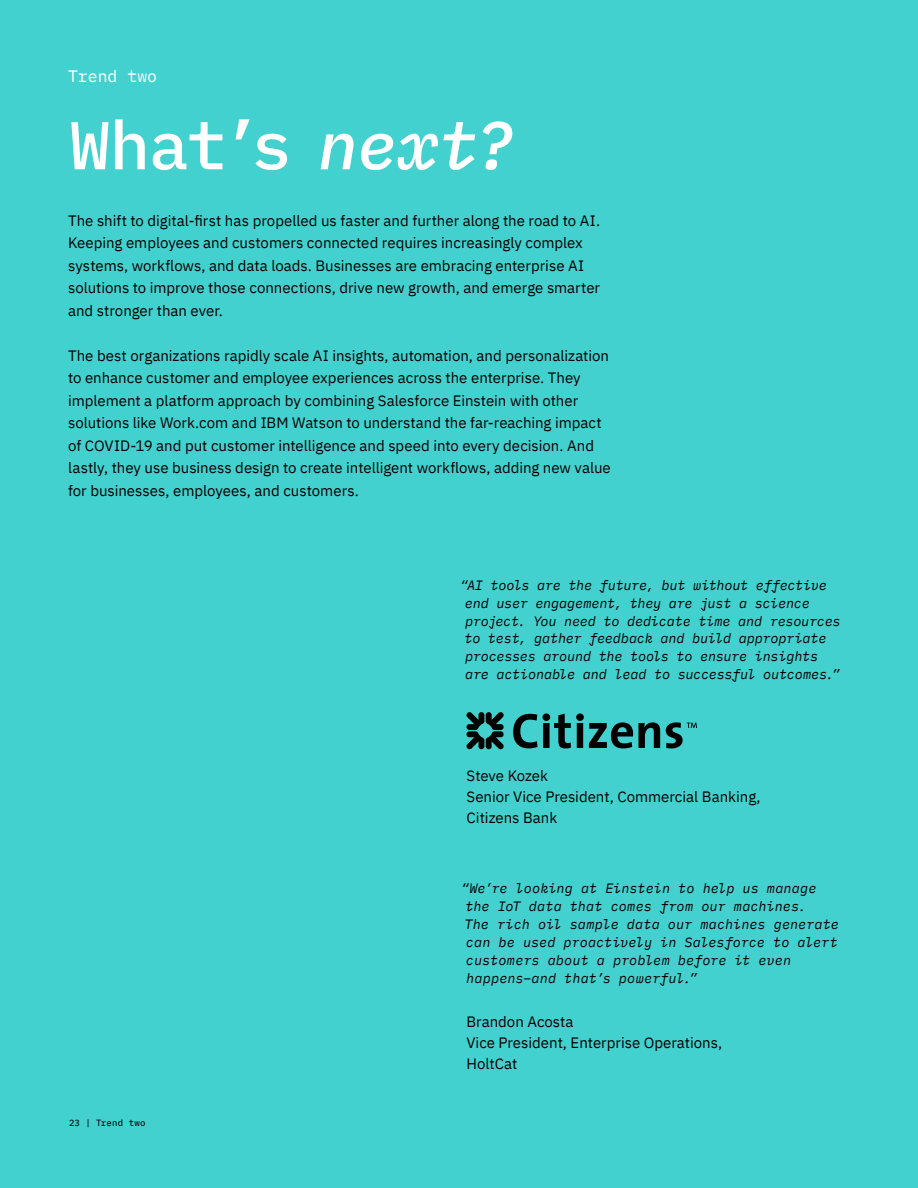
<style>
.page{position:relative;width:918px;height:1188px;background:#43d1cf}
.page>*{position:absolute;margin:0;border:0;box-sizing:border-box;transform-origin:0 0}
.t1{font:500 67.5px "IBM Plex Mono";color:#fff}
.t2{font:16.5px "IBM Plex Mono";color:#fff}
.t3{font:15px/22.5px "IBM Plex Sans";color:#000}
.t4{font:italic 13.5px/18px "IBM Plex Mono";letter-spacing:-.01em;color:#000}
.t5{font:9px "IBM Plex Mono Text";letter-spacing:.025em;color:#000}
.s1{font-style:italic}
</style>
<div class="page">
<svg style="left:466px;top:712px;width:38px;height:38px"></svg>
<svg style="left:513px;top:713px;width:147px;height:35px"></svg>
<svg style="left:666px;top:722px;width:31px;height:26px"></svg>
<p class="t2" style="left:68px;top:64px;width:91px">Trend two</p>
<h1 class="t1" style="left:70px;top:93px;width:447px">What’s <span class="s1">next?</span></h1>
<p class="t3" style="left:68px;top:208px;width:534px">The shift to digital-first has propelled us faster and further along the road to AI.<br>Keeping employees and customers connected requires increasingly complex systems, workflows, and data loads. Businesses are embracing enterprise AI solutions to improve those connections, drive new growth, and emerge smarter and stronger than ever.</p>
<p class="t3" style="left:68px;top:343px;width:544px">The best organizations rapidly scale AI insights, automation, and personalization to enhance customer and employee experiences across the enterprise. They implement a platform approach by combining Salesforce Einstein with other solutions like Work.com and IBM Watson to understand the far-reaching impact of COVID-19 and put customer intelligence and speed into every decision. And lastly, they use business design to create intelligent workflows, adding new value for businesses, employees, and customers.</p>
<p class="t4" style="left:464px;top:575px;width:378px;text-indent:-4px">“AI tools are the future, but without effective end user engagement, they are just a science project. You need to dedicate time and resources to test, gather feedback and build appropriate processes around the tools to ensure insights are actionable and lead to successful outcomes.”</p>
<p class="t3" style="left:467px;top:764px;width:295px;line-height:21px">Steve Kozek<br>Senior Vice President, Commercial Banking,<br>Citizens Bank</p>
<p class="t4" style="left:461px;top:878px;width:379px">“We’re looking at Einstein to help us manage the IoT data that comes from our machines.<br>The rich oil sample data our machines generate can be used proactively in Salesforce to alert customers about a problem before it even happens–and that’s powerful.”</p>
<p class="t5" style="left:69px;top:1116px;width:78px">23 | Trend two</p>
<p class="t3" style="left:466px;top:1010px;width:257px;line-height:21px">Brandon Acosta<br>Vice President, Enterprise Operations,<br>HoltCat</p>
</div>
